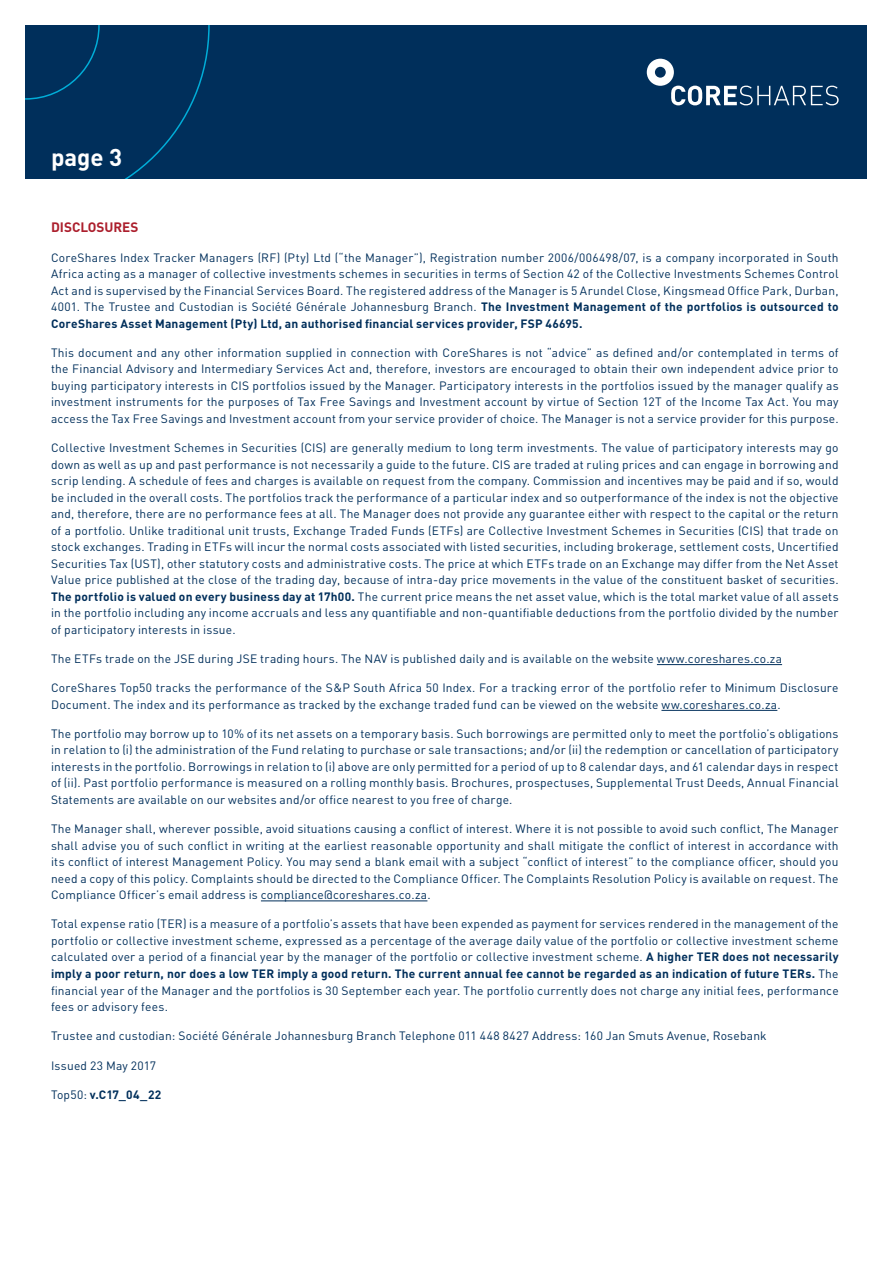
<style>
.page{position:relative;width:893px;height:1263px;background:#fff}
.page>*{position:absolute;margin:0;border:0;box-sizing:border-box;transform-origin:0 0}
.t1{font:700 24px "DIN";color:#fff}
.t2{font:700 13.5px "DIN";color:#ac1f2d}
.t3{font:12px/16.5px "DIN";letter-spacing:.015em;color:#002f5b;text-align:justify}
.t4{font:700 12px "DIN";letter-spacing:.015em;color:#002f5b}
.s1{font-weight:700}
.s2{font-weight:400}
</style>
<div class="page">
<div style="left:26px;top:26px;width:841px;height:153px;background:#002f5b"></div>
<svg style="left:26px;top:26px;width:184px;height:153px"></svg>
<svg style="left:647px;top:59px;width:192px;height:46px"></svg>
<hr style="left:657px;top:664px;width:125px;height:1px;background:#002f5b">
<hr style="left:661px;top:710px;width:116px;height:1px;background:#002f5b">
<hr style="left:261px;top:900px;width:166px;height:1px;background:#002f5b">
<h1 class="t1" style="left:51px;top:141px;width:73px">page 3</h1>
<p class="t2" style="left:51px;top:219px;width:89px">DISCLOSURES</p>
<p class="t3" style="left:51px;top:249px;width:789px">CoreShares Index Tracker Managers (RF) (Pty) Ltd (“the Manager”), Registration number 2006/006498/07, is a company incorporated in South Africa acting as a manager of collective investments schemes in securities in terms of Section 42 of the Collective Investments Schemes Control Act and is supervised by the Financial Services Board. The registered address of the Manager is 5 Arundel Close, Kingsmead Office Park, Durban, 4001. The Trustee and Custodian is Société Générale Johannesburg Branch. <span class="s1">The Investment Management of the portfolios is outsourced to CoreShares Asset Management (Pty) Ltd, an authorised financial services provider, FSP 46695.</span></p>
<p class="t3" style="left:51px;top:344px;width:789px">This document and any other information supplied in connection with CoreShares is not “advice” as defined and/or contemplated in terms of the Financial Advisory and Intermediary Services Act and, therefore, investors are encouraged to obtain their own independent advice prior to buying participatory interests in CIS portfolios issued by the Manager. Participatory interests in the portfolios issued by the manager qualify as investment instruments for the purposes of Tax Free Savings and Investment account by virtue of Section 12T of the Income Tax Act. You may access the Tax Free Savings and Investment account from your service provider of choice. The Manager is not a service provider for this purpose.</p>
<p class="t3" style="left:51px;top:439px;width:789px">Collective Investment Schemes in Securities (CIS) are generally medium to long term investments. The value of participatory interests may go down as well as up and past performance is not necessarily a guide to the future. CIS are traded at ruling prices and can engage in borrowing and scrip lending. A schedule of fees and charges is available on request from the company. Commission and incentives may be paid and if so, would be included in the overall costs. The portfolios track the performance of a particular index and so outperformance of the index is not the objective and, therefore, there are no performance fees at all. The Manager does not provide any guarantee either with respect to the capital or the return of a portfolio. Unlike traditional unit trusts, Exchange Traded Funds (ETFs) are Collective Investment Schemes in Securities (CIS) that trade on stock exchanges. Trading in ETFs will incur the normal costs associated with listed securities, including brokerage, settlement costs, Uncertified Securities Tax (UST), other statutory costs and administrative costs. The price at which ETFs trade on an Exchange may differ from the Net Asset Value price published at the close of the trading day, because of intra-day price movements in the value of the constituent basket of securities.<br><span class="s1">The portfolio is valued on every business day at 17h00.</span> The current price means the net asset value, which is the total market value of all assets in the portfolio including any income accruals and less any quantifiable and non-quantifiable deductions from the portfolio divided by the number of participatory interests in issue.</p>
<p class="t3" style="left:51px;top:650px;width:733px">The ETFs trade on the JSE during JSE trading hours. The NAV is published daily and is available on the website www.coreshares.co.za</p>
<p class="t3" style="left:51px;top:679px;width:789px">CoreShares Top50 tracks the performance of the S&amp;P South Africa 50 Index. For a tracking error of the portfolio refer to Minimum Disclosure<br>Document. The index and its performance as tracked by the exchange traded fund can be viewed on the website ww.coreshares.co.za.</p>
<p class="t3" style="left:51px;top:725px;width:789px">The portfolio may borrow up to 10% of its net assets on a temporary basis. Such borrowings are permitted only to meet the portfolio’s obligations in relation to (i) the administration of the Fund relating to purchase or sale transactions; and/or (ii) the redemption or cancellation of participatory interests in the portfolio. Borrowings in relation to (i) above are only permitted for a period of up to 8 calendar days, and 61 calendar days in respect of (ii). Past portfolio performance is measured on a rolling monthly basis. Brochures, prospectuses, Supplemental Trust Deeds, Annual Financial Statements are available on our websites and/or office nearest to you free of charge.</p>
<p class="t3" style="left:51px;top:820px;width:789px">The Manager shall, wherever possible, avoid situations causing a conflict of interest. Where it is not possible to avoid such conflict, The Manager shall advise you of such conflict in writing at the earliest reasonable opportunity and shall mitigate the conflict of interest in accordance with its conflict of interest Management Policy. You may send a blank email with a subject “conflict of interest” to the compliance officer, should you need a copy of this policy. Complaints should be directed to the Compliance Officer. The Complaints Resolution Policy is available on request. The Compliance Officer’s email address is compliance@coreshares.co.za.</p>
<p class="t3" style="left:51px;top:916px;width:789px">Total expense ratio (TER) is a measure of a portfolio’s assets that have been expended as payment for services rendered in the management of the portfolio or collective investment scheme, expressed as a percentage of the average daily value of the portfolio or collective investment scheme calculated over a period of a financial year by the manager of the portfolio or collective investment scheme. <span class="s1">A higher TER does not necessarily imply a poor return, nor does a low TER imply a good return. The current annual fee cannot be regarded as an indication of future TERs.</span> The financial year of the Manager and the portfolios is 30 September each year. The portfolio currently does not charge any initial fees, performance fees or advisory fees.</p>
<p class="t3" style="left:51px;top:1027px;width:717px">Trustee and custodian: Société Générale Johannesburg Branch Telephone 011 448 8427 Address: 160 Jan Smuts Avenue, Rosebank</p>
<p class="t3" style="left:51px;top:1057px;width:107px">Issued 23 May 2017</p>
<p class="t4" style="left:51px;top:1086px;width:112px"><span class="s2">Top50:</span> v.C17_04_22</p>
</div>
